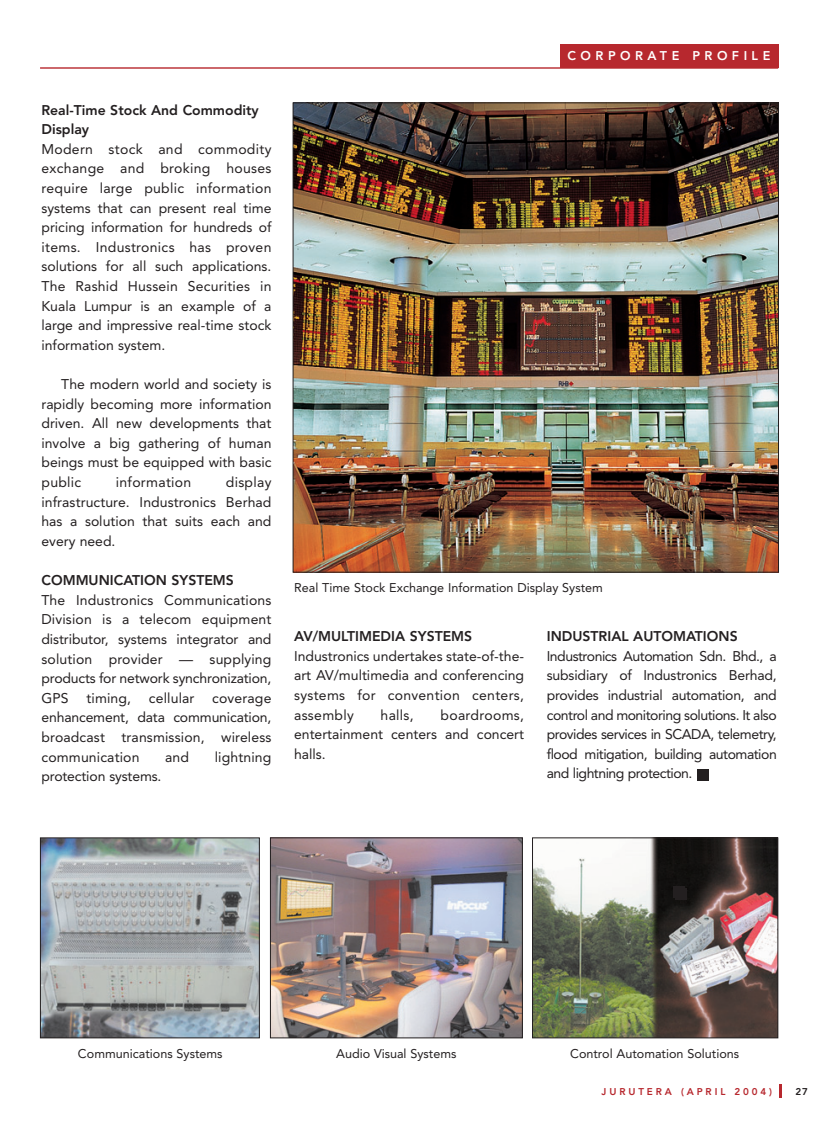
<style>
.page{position:relative;width:833px;height:1131px;background:#fff}
.page>*{position:absolute;margin:0;border:0;box-sizing:border-box;transform-origin:0 0}
.t1{font:14px/19.6px "Avenir";color:#231f20;text-align:justify}
.t2{font:800 14px/19.6px "Avenir";color:#231f20}
.t3{font:14px "Avenir";letter-spacing:.02em;color:#231f20}
.t4{font:12.6px "Avenir";color:#231f20}
.t5{font:800 12.6px "Avenir";letter-spacing:.355em;color:#fff}
.t6{font:800 9.8px "Avenir";letter-spacing:.295em;color:#b7282e}
.t7{font:800 9.8px "Avenir";color:#231f20}
</style>
<div class="page">
<svg style="left:779px;top:1084px;width:2px;height:14px"></svg>
<hr style="left:40px;top:67px;width:738px;height:2px;background:#b7282e">
<div style="left:560px;top:44px;width:218px;height:24px;background:#b7282e"></div>
<img style="left:42px;top:839px;width:216px;height:197px">
<div style="left:40px;top:837px;width:220px;height:201px;border:1px solid #231f20"></div>
<img style="left:272px;top:839px;width:249px;height:197px">
<div style="left:270px;top:837px;width:253px;height:201px;border:1px solid #231f20"></div>
<img style="left:534px;top:839px;width:242px;height:197px">
<div style="left:532px;top:837px;width:246px;height:201px;border:1px solid #231f20"></div>
<img style="left:295px;top:104px;width:482px;height:466px">
<div style="left:675px;top:887px;width:12px;height:12px;background:#231f20"></div>
<div style="left:673px;top:886px;width:11px;height:12px;background:#231f20"></div>
<div style="left:697px;top:769px;width:12px;height:12px;background:#231f20"></div>
<p class="t2" style="left:41px;top:101px;width:219px">Real-Time Stock And Commodity<br>Display</p>
<p class="t1" style="left:41px;top:140px;width:232px">Modern stock and commodity exchange and broking houses require large public information systems that can present real time pricing information for hundreds of items. Industronics has proven solutions for all such applications.<br>The Rashid Hussein Securities in Kuala Lumpur is an example of a large and impressive real-time stock information system.</p>
<p class="t1" style="left:41px;top:375px;width:232px;text-indent:20px">The modern world and society is rapidly becoming more information driven. All new developments that involve a big gathering of human beings must be equipped with basic public</p>
<p class="t3" style="left:116px;top:476px;width:77px">information</p>
<p class="t1" style="left:41px;top:473px;width:232px;text-indent:184px">display infrastructure. Industronics Berhad has a solution that suits each and every need.</p>
<p class="t2" style="left:41px;top:571px;width:194px">COMMUNICATION SYSTEMS</p>
<p class="t1" style="left:41px;top:591px;width:232px">The Industronics Communications Division is a telecom equipment distributor, systems integrator and solution provider — supplying products for network synchronization, GPS</p>
<p class="t1" style="left:86px;top:689px;width:46px">timing,</p>
<p class="t1" style="left:149px;top:689px;width:47px">cellular</p>
<p class="t1" style="left:41px;top:689px;width:232px;text-indent:171px">coverage enhancement, data communication, broadcast transmission, wireless communication</p>
<p class="t1" style="left:165px;top:748px;width:25px">and</p>
<p class="t1" style="left:215px;top:748px;width:58px">lightning</p>
<p class="t1" style="left:41px;top:767px;width:122px">protection systems.</p>
<p class="t5" style="left:568px;top:50px;width:204px">CORPORATE PROFILE</p>
<p class="t4" style="left:294px;top:582px;width:310px">Real Time Stock Exchange Information Display System</p>
<p class="t2" style="left:294px;top:627px;width:180px">AV/MULTIMEDIA SYSTEMS</p>
<p class="t1" style="left:294px;top:647px;width:232px">Industronics undertakes state-of-the&shy;art AV/multimedia and conferencing systems for convention centers, assembly</p>
<p class="t2" style="left:547px;top:627px;width:192px">INDUSTRIAL AUTOMATIONS</p>
<p class="t1" style="left:547px;top:647px;width:232px">Industronics Automation Sdn. Bhd., a subsidiary of Industronics Berhad, provides industrial automation, and control and monitoring solutions. It also provides services in SCADA, telemetry, flood mitigation, building automation and lightning protection.</p>
<p class="t1" style="left:294px;top:706px;width:232px;text-indent:146px">boardrooms, entertainment centers and concert halls.</p>
<p class="t1" style="left:381px;top:706px;width:35px">halls,</p>
<p class="t4" style="left:78px;top:1048px;width:146px">Communications Systems</p>
<p class="t4" style="left:336px;top:1048px;width:122px">Audio Visual Systems</p>
<p class="t4" style="left:570px;top:1048px;width:171px">Control Automation Solutions</p>
<p class="t6" style="left:602px;top:1087px;width:172px">JURUTERA (APRIL 2004)</p>
<p class="t7" style="left:796px;top:1087px;width:14px">27</p>
</div>
